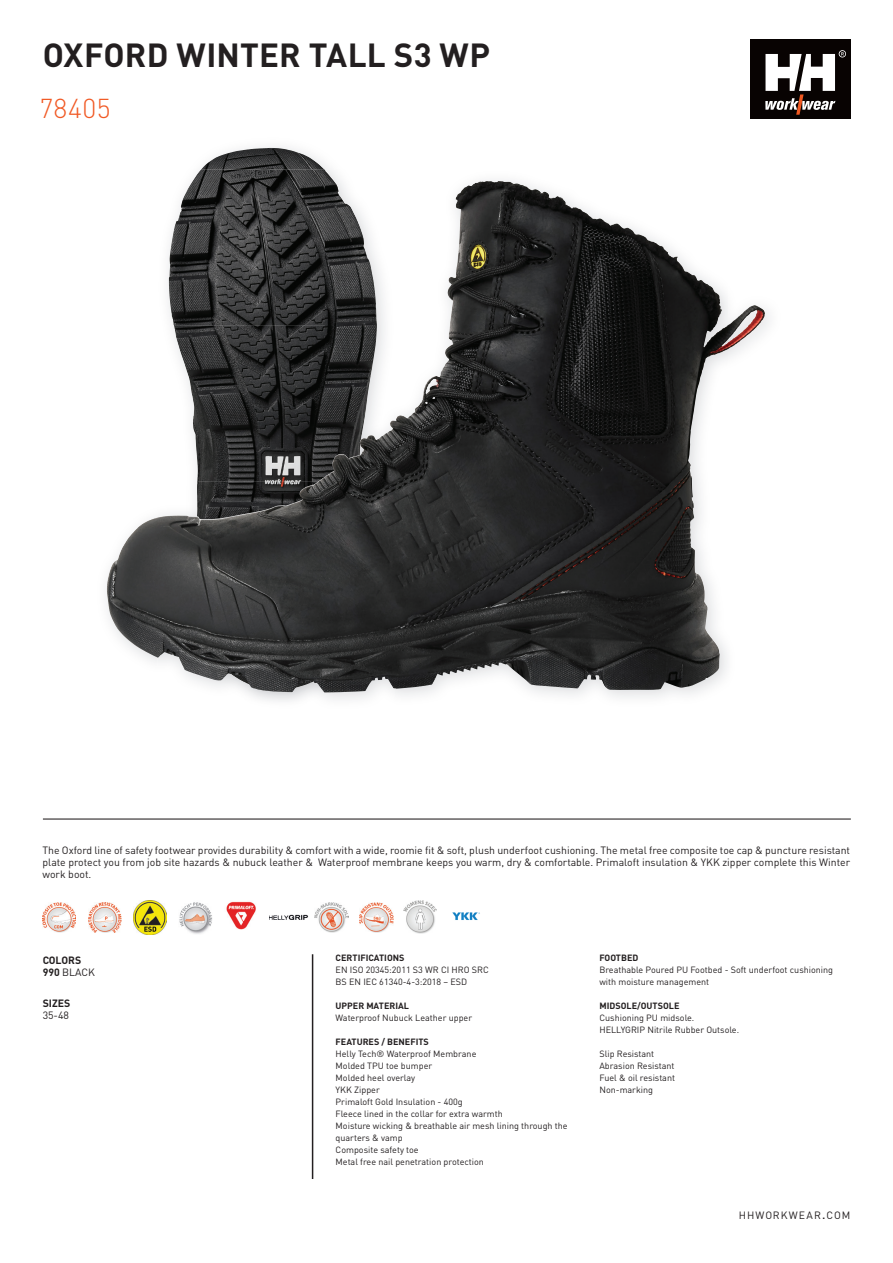
<style>
.page{position:relative;width:893px;height:1263px;background:#fff}
.page>*{position:absolute;margin:0;border:0;box-sizing:border-box;transform-origin:0 0}
.t1{font:700 33px "DINOT";letter-spacing:.005em;color:#231f20}
.t2{font:300 27px "DINOT";letter-spacing:.015em;color:#f15924}
.t3{font:10.5px/12px "DINOT";color:#231f20;text-align:justify}
.t4{font:700 10.5px/12px "DINOT";color:#231f20}
.t5{font:10.5px "DINOT";letter-spacing:.09em;color:#231f20}
.t6{font:9px/12px "DINOT";color:#231f20}
.t7{font:700 9px "DINOT";color:#231f20}
.s1{font-weight:400}
.s2{font-size:15px}
</style>
<div class="page">
<hr style="left:43px;top:818px;width:808px;height:1px;background:#231f20">
<img style="left:201px;top:148px;width:124px;height:22px">
<hr style="left:312px;top:954px;width:1px;height:225px;background:#231f20">
<div style="left:750px;top:40px;width:100px;height:79px;background:#080302"></div>
<svg style="left:765px;top:50px;width:81px;height:65px"></svg>
<img style="left:106px;top:262px;width:95px;height:420px">
<img style="left:394px;top:180px;width:335px;height:333px">
<img style="left:729px;top:305px;width:40px;height:52px">
<img style="left:359px;top:513px;width:368px;height:186px">
<img style="left:325px;top:170px;width:23px;height:25px">
<img style="left:169px;top:170px;width:156px;height:156px">
<img style="left:325px;top:195px;width:52px;height:443px">
<img style="left:174px;top:325px;width:151px;height:157px">
<img style="left:194px;top:481px;width:131px;height:157px">
<img style="left:203px;top:637px;width:149px;height:52px">
<img style="left:423px;top:181px;width:75px;height:214px">
<img style="left:43px;top:902px;width:33px;height:31px">
<img style="left:315px;top:902px;width:33px;height:31px">
<img style="left:226px;top:901px;width:30px;height:29px">
<img style="left:133px;top:901px;width:34px;height:33px">
<img style="left:88px;top:903px;width:33px;height:29px">
<img style="left:403px;top:900px;width:33px;height:33px">
<img style="left:179px;top:902px;width:33px;height:32px">
<img style="left:360px;top:902px;width:33px;height:30px">
<img style="left:269px;top:914px;width:39px;height:6px">
<img style="left:452px;top:912px;width:28px;height:8px">
<h1 class="t1" style="left:43px;top:33px;width:449px">OXFORD WINTER TALL S3 WP</h1>
<h2 class="t2" style="left:40px;top:90px;width:73px">78405</h2>
<p class="t3" style="left:43px;top:844px;width:809px">The Oxford line of safety footwear provides durability &amp; comfort with a wide, roomie fit &amp; soft, plush underfoot cushioning. The metal free composite toe cap &amp; puncture resistant plate protect you from job site hazards &amp; nubuck leather &amp; Waterproof membrane keeps you warm, dry &amp; comfortable. Primaloft insulation &amp; YKK zipper complete this Winter work boot.</p>
<p class="t4" style="left:43px;top:954px;width:54px">COLORS<br>990 <span class="s1">BLACK</span></p>
<p class="t4" style="left:43px;top:997px;width:29px">SIZES</p>
<p class="t3" style="left:43px;top:1009px;width:28px">35-48</p>
<p class="t7" style="left:336px;top:952px;width:70px">CERTIFICATIONS</p>
<p class="t6" style="left:336px;top:963px;width:155px">EN ISO 20345:2011 S3 WR CI HRO SRC<br>BS EN IEC 61340-4-3:2018 – ESD</p>
<p class="t7" style="left:336px;top:1000px;width:75px">UPPER MATERIAL</p>
<p class="t6" style="left:336px;top:1011px;width:138px">Waterproof Nubuck Leather upper</p>
<p class="t7" style="left:336px;top:1036px;width:95px">FEATURES / BENEFITS</p>
<p class="t6" style="left:336px;top:1047px;width:234px">Helly Tech® Waterproof Membrane<br>Molded TPU toe bumper<br>Molded heel overlay<br>YKK Zipper<br>Primaloft Gold Insulation - 400g<br>Fleece lined in the collar for extra warmth<br>Moisture wicking &amp; breathable air mesh lining through the quarters &amp; vamp<br>Composite safety toe<br>Metal free nail penetration protection</p>
<p class="t7" style="left:599px;top:952px;width:40px">FOOTBED</p>
<p class="t6" style="left:599px;top:963px;width:235px">Breathable Poured PU Footbed - Soft underfoot cushioning with moisture management</p>
<p class="t7" style="left:599px;top:1000px;width:82px">MIDSOLE/OUTSOLE</p>
<p class="t6" style="left:599px;top:1011px;width:141px">Cushioning PU midsole.<br>HELLYGRIP Nitrile Rubber Outsole.</p>
<p class="t6" style="left:599px;top:1047px;width:77px">Slip Resistant<br>Abrasion Resistant<br>Fuel &amp; oil resistant<br>Non-marking</p>
<p class="t5" style="left:739px;top:1208px;width:113px">HHWORKWEAR<span class="s2">.</span>COM</p>
</div>
